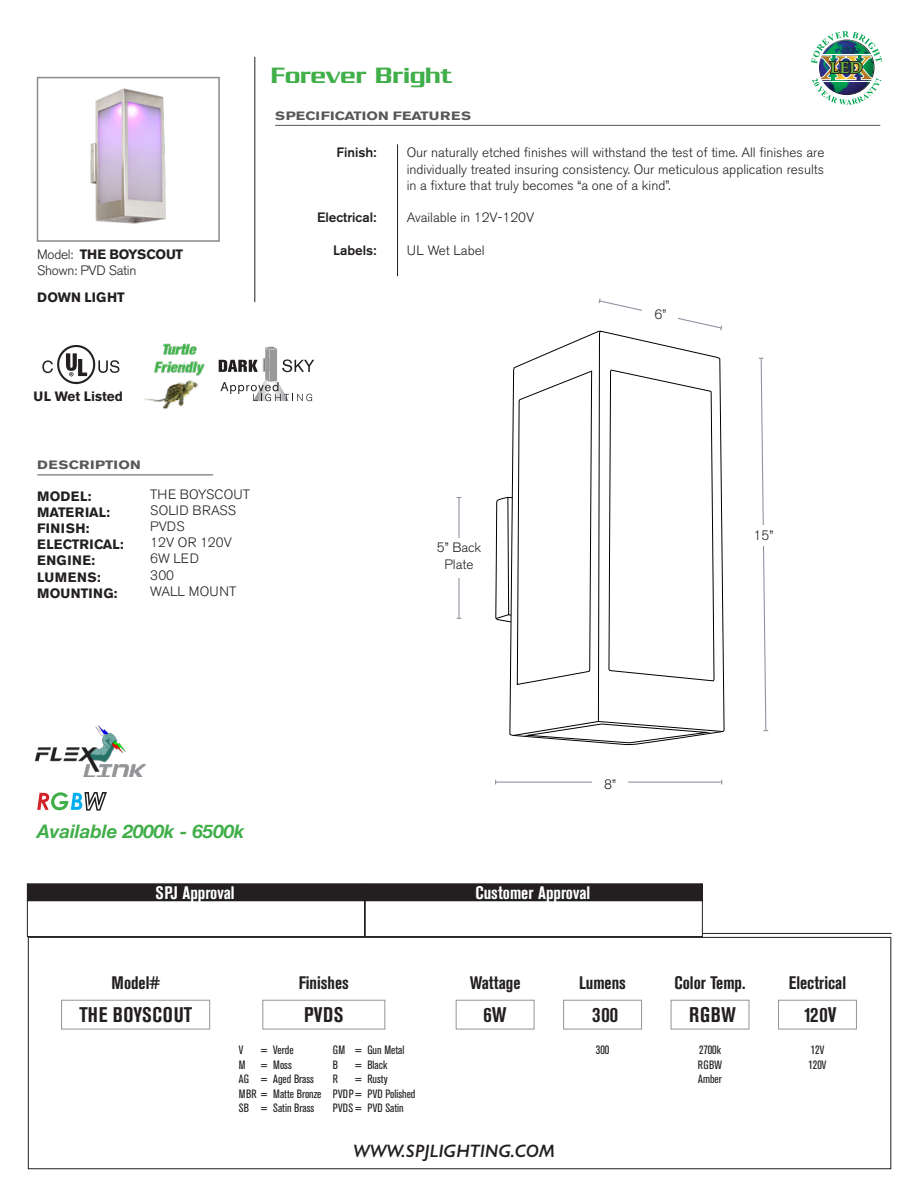
<style>
.page{position:relative;width:918px;height:1188px;background:#fff}
.page>*{position:absolute;margin:0;border:0;box-sizing:border-box;transform-origin:0 0}
.t1{font:500 24px "Serpentine";color:#40ae49}
.t2{font:700 condensed 21px "Akzidenz Grotesk BE";letter-spacing:.02em;color:#231f20}
.t3{font:italic 700 18.75px "Helvetica Neue";color:#40ae49}
.t4{font:700 condensed 18px "Akzidenz Grotesk BE";color:#231f20}
.t5{font:700 condensed 18px "Akzidenz Grotesk BE";color:#fff}
.t6{font:italic 600 18px "Gill Sans";color:#231f20}
.t7{font:300 13.5px/16.2px "Akzidenz Grotesk BE";color:#231f20;text-align:justify}
.t8{font:700 13.5px/16.2px "Akzidenz Grotesk BE";letter-spacing:.02em;color:#231f20}
.t9{font:300 13.5px/16.2px "Akzidenz Grotesk BE";letter-spacing:-.02em;color:#231f20}
.t10{font:500 13.5px "Akzidenz Grotesk BE";color:#231f20}
.t11{font:700 13.5px "Akzidenz Grotesk BE";color:#231f20}
.t12{font:condensed 12px/14.4px "Akzidenz Grotesk BE";color:#231f20}
.t13{font:700 12px "Akzidenz Grotesk BE";color:#57585a;scale:1.22 1}
.t14{font:700 12px "Akzidenz Grotesk BE";letter-spacing:.02em;color:#57585a;scale:1.22 1}
.s1{font-weight:700}
</style>
<div class="page">
<hr style="left:275px;top:125px;width:605px;height:1px;background:#57585a">
<img style="left:811px;top:31px;width:71px;height:74px">
<hr style="left:397px;top:144px;width:1px;height:132px;background:#231f20">
<img style="left:42px;top:346px;width:78px;height:39px">
<img style="left:144px;top:343px;width:75px;height:66px">
<svg style="left:219px;top:346px;width:95px;height:55px"></svg>
<svg style="left:37px;top:792px;width:70px;height:19px"></svg>
<img style="left:35px;top:726px;width:111px;height:51px">
<hr style="left:37px;top:475px;width:176px;height:1px;background:#57585a">
<hr style="left:254px;top:57px;width:1px;height:245px;background:#231f20">
<img style="left:90px;top:88px;width:76px;height:136px">
<div style="left:37px;top:77px;width:183px;height:165px;border:2px solid #888a8d"></div>
<hr style="left:28px;top:933px;width:864px;height:1px;background:#231f20">
<div style="left:28px;top:937px;width:863px;height:232px;border:1px solid #231f20"></div>
<div style="left:365px;top:901px;width:337px;height:36px;background:#fff"></div>
<div style="left:365px;top:900px;width:338px;height:37px;border:1px solid #231f20"></div>
<div style="left:27px;top:901px;width:338px;height:36px;background:#fff"></div>
<div style="left:27px;top:900px;width:338px;height:37px;border:1px solid #231f20"></div>
<div style="left:365px;top:884px;width:337px;height:16px;background:#231f20"></div>
<div style="left:365px;top:883px;width:338px;height:18px;border:1px solid #231f20"></div>
<div style="left:27px;top:884px;width:338px;height:16px;background:#231f20"></div>
<div style="left:27px;top:883px;width:338px;height:18px;border:1px solid #231f20"></div>
<div style="left:262px;top:1000px;width:123px;height:29px;border:1px solid #939598"></div>
<div style="left:456px;top:1000px;width:78px;height:29px;border:1px solid #939598"></div>
<div style="left:563px;top:1000px;width:79px;height:29px;border:1px solid #939598"></div>
<div style="left:61px;top:1000px;width:149px;height:29px;border:1px solid #939598"></div>
<div style="left:778px;top:1000px;width:79px;height:29px;border:1px solid #939598"></div>
<hr style="left:458px;top:498px;width:2px;height:120px;background:#8a8f9d">
<div style="left:432px;top:538px;width:54px;height:40px;background:#fff"></div>
<svg style="left:759px;top:357px;width:9px;height:375px"></svg>
<div style="left:746px;top:526px;width:35px;height:20px;background:#fff"></div>
<svg style="left:496px;top:298px;width:227px;height:445px"></svg>
<div style="left:643px;top:304px;width:35px;height:21px;background:#fff"></div>
<hr style="left:496px;top:782px;width:226px;height:1px;background:#8a8f9d">
<div style="left:593px;top:774px;width:35px;height:21px;background:#fff"></div>
<div style="left:671px;top:1000px;width:78px;height:29px;border:1px solid #939598"></div>
<h1 class="t1" style="left:271px;top:62px;width:183px">Forever Bright</h1>
<p class="t9" style="left:37px;top:246px;width:147px">Model: <span class="s1">THE BOYSCOUT<br></span>Shown: PVD Satin</p>
<p class="t11" style="left:37px;top:289px;width:89px">DOWN LIGHT</p>
<p class="t13" style="left:275px;top:108px;width:162px">SPECIFICATION FEATURES</p>
<p class="t10" style="left:336px;top:144px;width:42px">Finish:</p>
<p class="t7" style="left:407px;top:145px;width:419px">Our naturally etched finishes will withstand the test of time. All finishes are individually treated insuring consistency. Our meticulous application results in a fixture that truly becomes “a one of a kind”.</p>
<p class="t10" style="left:317px;top:209px;width:61px">Electrical:</p>
<p class="t7" style="left:407px;top:210px;width:129px">Available in 12V-120V</p>
<p class="t10" style="left:333px;top:242px;width:45px">Labels:</p>
<p class="t7" style="left:407px;top:242px;width:79px">UL Wet Label</p>
<p class="t7" style="left:655px;top:306px;width:13px">6”</p>
<p class="t11" style="left:33px;top:389px;width:91px">UL Wet Listed</p>
<p class="t14" style="left:37px;top:458px;width:86px">DESCRIPTION</p>
<p class="t8" style="left:37px;top:488px;width:88px">MODEL:<br>MATERIAL:<br>FINISH:<br>ELECTRICAL:<br>ENGINE:<br>LUMENS:<br>MOUNTING:</p>
<p class="t7" style="left:150px;top:486px;width:101px;text-align:left">THE BOYSCOUT<br>SOLID BRASS<br>PVDS<br>12V OR 120V<br>6W LED<br>300<br>WALL MOUNT</p>
<p class="t7" style="left:437px;top:540px;width:46px;text-align:center">5” Back<br>Plate</p>
<p class="t7" style="left:754px;top:528px;width:21px">15”</p>
<h3 class="t3" style="left:37px;top:817px;width:209px">Available 2000k - 6500k</h3>
<p class="t7" style="left:604px;top:776px;width:13px">8”</p>
<h3 class="t5" style="left:155px;top:882px;width:81px">SPJ Approval</h3>
<h3 class="t5" style="left:476px;top:882px;width:116px">Customer Approval</h3>
<h3 class="t4" style="left:112px;top:972px;width:50px">Model#</h3>
<h2 class="t2" style="left:80px;top:1003px;width:114px">THE BOYSCOUT</h2>
<h3 class="t4" style="left:299px;top:972px;width:52px">Finishes</h3>
<h2 class="t2" style="left:304px;top:1003px;width:41px">PVDS</h2>
<p class="t12" style="left:239px;top:1043px;width:6px">V</p>
<p class="t12" style="left:261px;top:1043px;width:34px">= Verde</p>
<p class="t12" style="left:239px;top:1058px;width:8px">M</p>
<p class="t12" style="left:239px;top:1058px;width:84px;text-indent:22px">= Moss<br>AG = Aged Brass<br>MBR = Matte Bronze<br>SB = Satin Brass</p>
<p class="t12" style="left:333px;top:1043px;width:73px">GM = Gun Metal<br>B</p>
<p class="t12" style="left:355px;top:1058px;width:33px">= Black</p>
<p class="t12" style="left:333px;top:1072px;width:7px">R</p>
<p class="t12" style="left:333px;top:1072px;width:84px;text-indent:22px">= Rusty<br>PVDP = PVD Polished<br>PVDS = PVD Satin</p>
<h3 class="t4" style="left:470px;top:972px;width:52px">Wattage</h3>
<h2 class="t2" style="left:484px;top:1003px;width:25px">6W</h2>
<h3 class="t6" style="left:353px;top:1140px;width:204px">WWW.SPJLIGHTING.COM</h3>
<h3 class="t4" style="left:579px;top:972px;width:48px">Lumens</h3>
<h2 class="t2" style="left:592px;top:1003px;width:27px">300</h2>
<p class="t12" style="left:596px;top:1043px;width:15px">300</p>
<h3 class="t4" style="left:675px;top:972px;width:72px">Color Temp.</h3>
<h3 class="t4" style="left:789px;top:972px;width:59px">Electrical</h3>
<h2 class="t2" style="left:689px;top:1003px;width:48px">RGBW</h2>
<h2 class="t2" style="left:804px;top:1003px;width:34px">120V</h2>
<p class="t12" style="left:698px;top:1043px;width:26px;text-align:justify">2700k RGBW Amber</p>
<p class="t12" style="left:808px;top:1043px;width:19px">12V<br>120V</p>
</div>
